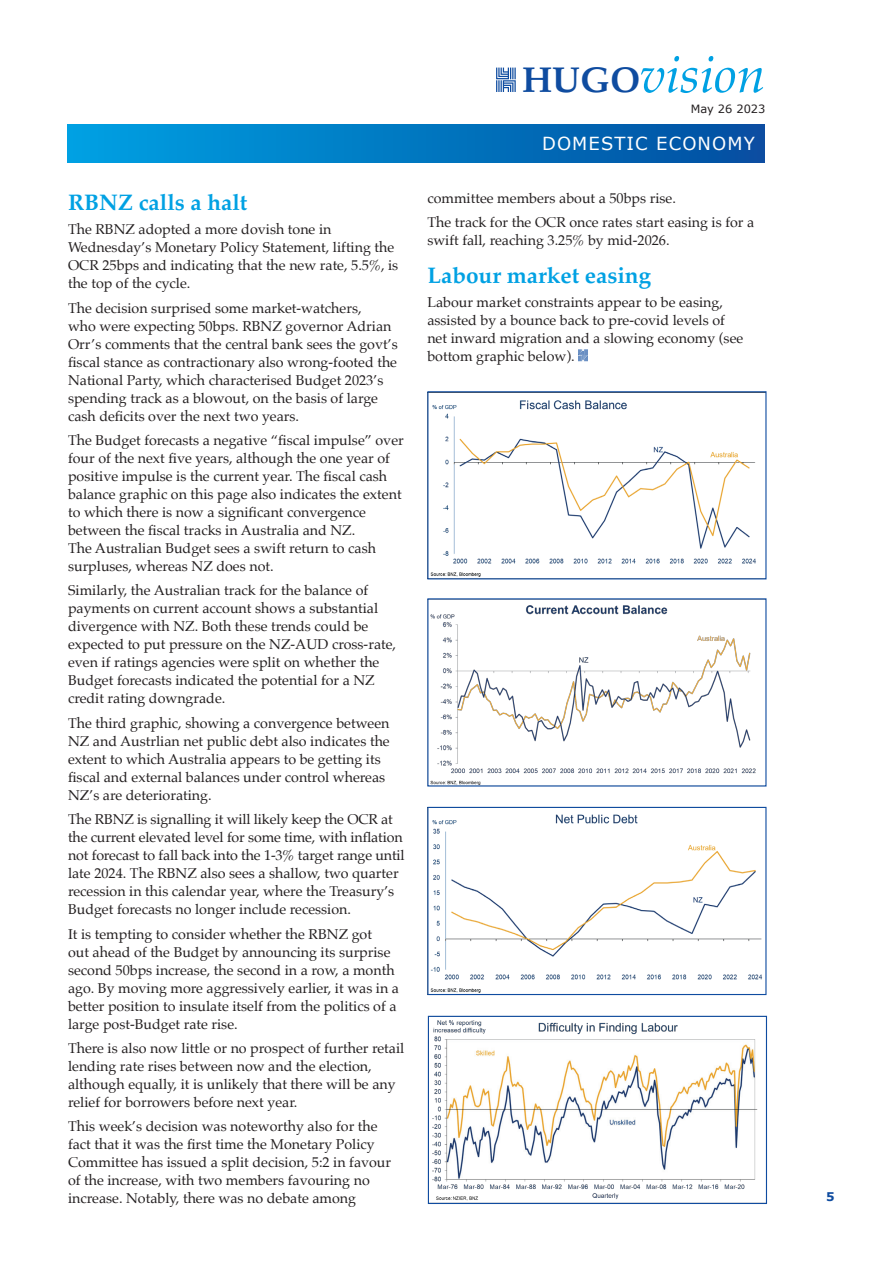
<style>
.page{position:relative;width:893px;height:1263px;background:#fff}
.page>*{position:absolute;margin:0;border:0;box-sizing:border-box;transform-origin:0 0}
.t1{font:italic 51.3px "Palatino";color:#00a1e3}
.t2{font:700 22.5px "Palatino";color:#00a1e3}
.t3{font:18px "Verdana";letter-spacing:.06em;color:#fff}
.t4{font:14.25px/18px "Palatino";color:#231f20}
.t5{font:700 12px "Verdana";color:#0f4ca0}
.t6{font:11.4px "Verdana";color:#231f20}
.s1{font-weight:700;font-style:normal;font-size:36px;color:#0f4ca0}
</style>
<div class="page">
<svg style="left:496px;top:68px;width:20px;height:24px"></svg>
<div style="left:67px;top:125px;width:698px;height:38px;background:linear-gradient(to right,#00a1e3,#034ea0)"></div>
<svg style="left:578px;top:349px;width:10px;height:12px"></svg>
<img style="left:430px;top:400px;width:326px;height:177px">
<div style="left:427px;top:391px;width:339px;height:188px;border:1px solid #0f4ca0"></div>
<img style="left:430px;top:605px;width:326px;height:179px">
<img style="left:430px;top:814px;width:332px;height:179px">
<div style="left:427px;top:807px;width:339px;height:188px;border:1px solid #0f4ca0"></div>
<img style="left:432px;top:1020px;width:326px;height:181px">
<div style="left:428px;top:1016px;width:339px;height:188px;border:1px solid #0f4ca0"></div>
<h2 class="t2" style="left:68px;top:183px;width:181px">RBNZ calls a halt</h2>
<p class="t4" style="left:68px;top:220px;width:332px">The RBNZ adopted a more dovish tone in Wednesday’s Monetary Policy Statement, lifting the OCR 25bps and indicating that the new rate, 5.5%, is the top of the cycle.</p>
<p class="t4" style="left:68px;top:299px;width:331px">The decision surprised some market-watchers,<br>who were expecting 50bps. RBNZ governor Adrian Orr’s comments that the central bank sees the govt’s fiscal stance as contractionary also wrong-footed the National Party, which characterised Budget 2023’s spending track as a blowout, on the basis of large cash deficits over the next two years.</p>
<p class="t4" style="left:68px;top:431px;width:337px">The Budget forecasts a negative “fiscal impulse” over four of the next five years, although the one year of positive impulse is the current year. The fiscal cash balance graphic on this page also indicates the extent to which there is now a significant convergence between the fiscal tracks in Australia and NZ.<br>The Australian Budget sees a swift return to cash surpluses, whereas NZ does not.</p>
<p class="t4" style="left:68px;top:581px;width:330px">Similarly, the Australian track for the balance of payments on current account shows a substantial divergence with NZ. Both these trends could be expected to put pressure on the NZ-AUD cross-rate, even if ratings agencies were split on whether the Budget forecasts indicated the potential for a NZ credit rating downgrade.</p>
<p class="t4" style="left:68px;top:714px;width:323px">The third graphic, showing a convergence between NZ and Austrlian net public debt also indicates the extent to which Australia appears to be getting its fiscal and external balances under control whereas NZ’s are deteriorating.</p>
<p class="t4" style="left:68px;top:810px;width:338px">The RBNZ is signalling it will likely keep the OCR at the current elevated level for some time, with inflation not forecast to fall back into the 1-3% target range until late 2024. The RBNZ also sees a shallow, two quarter recession in this calendar year, where the Treasury’s Budget forecasts no longer include recession.</p>
<p class="t4" style="left:68px;top:925px;width:333px">It is tempting to consider whether the RBNZ got<br>out ahead of the Budget by announcing its surprise second 50bps increase, the second in a row, a month ago. By moving more aggressively earlier, it was in a better position to insulate itself from the politics of a large post-Budget rate rise.</p>
<p class="t4" style="left:68px;top:1039px;width:338px">There is also now little or no prospect of further retail lending rate rises between now and the election, although equally, it is unlikely that there will be any relief for borrowers before next year.</p>
<p class="t4" style="left:68px;top:1117px;width:325px">This week’s decision was noteworthy also for the fact that it was the first time the Monetary Policy Committee has issued a split decision, 5:2 in favour of the increase, with two members favouring no increase. Notably, there was no debate among</p>
<h1 class="t1" style="left:522px;top:31px;width:245px"><span class="s1">HUGO</span>vision</h1>
<p class="t6" style="left:691px;top:102px;width:76px">May 26 2023</p>
<p class="t3" style="left:542px;top:132px;width:214px">DOMESTIC ECONOMY</p>
<p class="t4" style="left:427px;top:186px;width:328px;line-height:24.5px">committee members about a 50bps rise.<br>The track for the OCR once rates start easing is for a</p>
<p class="t4" style="left:427px;top:231px;width:244px">swift fall, reaching 3.25% by mid-2026.</p>
<h2 class="t2" style="left:427px;top:256px;width:225px">Labour market easing</h2>
<p class="t4" style="left:427px;top:293px;width:317px">Labour market constraints appear to be easing, assisted by a bounce back to pre-covid levels of net inward migration and a slowing economy (see bottom graphic below).</p>
<p class="t5" style="left:826px;top:1189px;width:10px">5</p>
</div>
